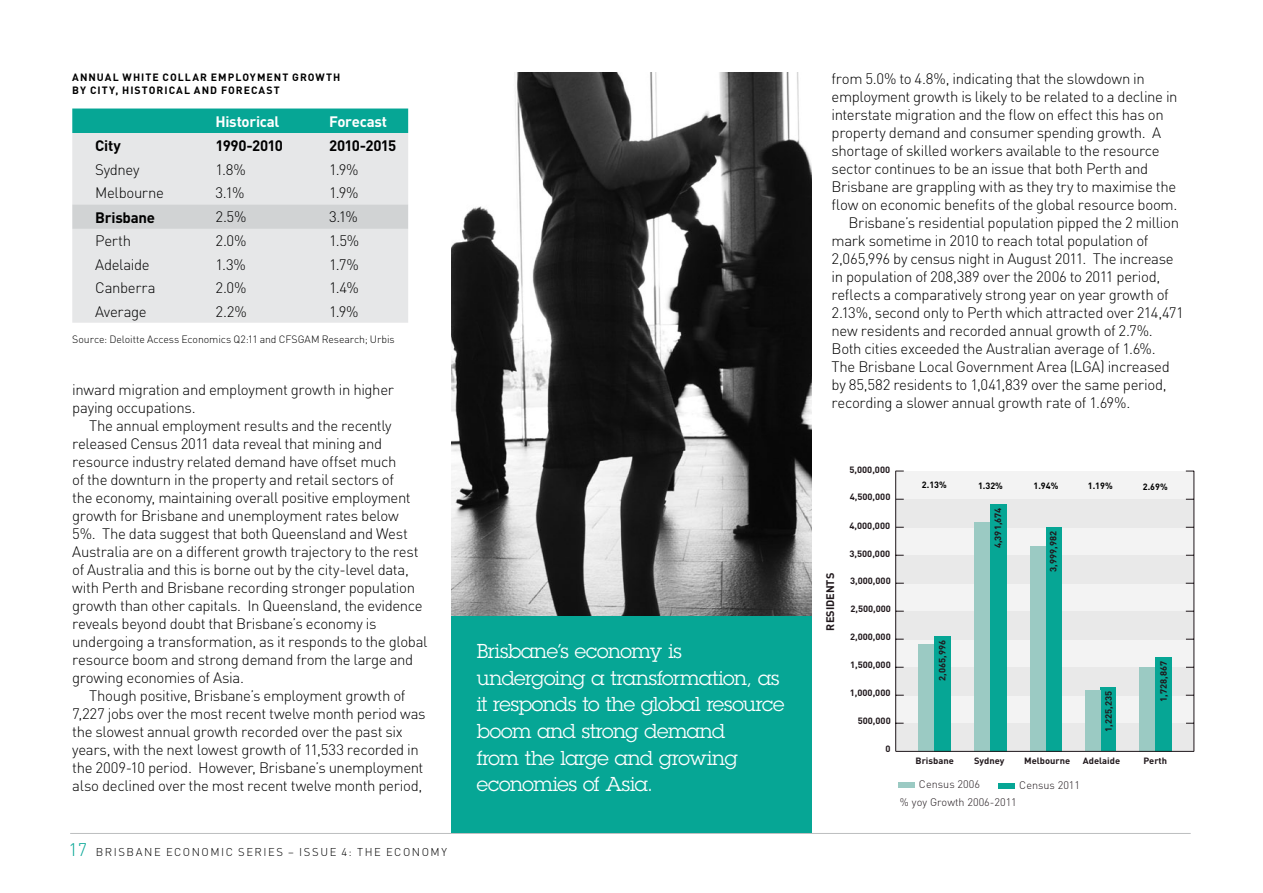
<style>
.page{position:relative;width:1263px;height:893px;background:#fff}
.page>*{position:absolute;margin:0;border:0;box-sizing:border-box;transform-origin:0 0}
.t1{font:19.65px/26.7px "Lubalin Graph";letter-spacing:-.02em;color:#fff}
.t2{font:300 15px/18px "DIN";letter-spacing:-.025em;color:#000}
.t3{font:700 15px "DIN";letter-spacing:-.02em;color:#000}
.t4{font:700 15px "DIN";letter-spacing:-.02em;color:#fff}
.t5{font:700 15px "DIN";letter-spacing:-.04em;color:#000}
.t6{font:300 11.25px "DIN";letter-spacing:.135em;color:#000}
.t7{font:300 10.95px "DIN";color:#20181c}
.t8{font:700 10.95px "DIN";color:#20181c}
.t9{font:700 10.5px/13px "DIN";letter-spacing:.095em;color:#000}
.t10{font:300 10.5px "DIN";letter-spacing:-.01em;color:#000}
.t11{font:700 9px "DIN";color:#20181c}
.t12{font:700 9px "DIN";color:#000}
.s1{font-size:18px;color:#06a695}
</style>
<div class="page">
<hr style="left:70px;top:833px;width:1121px;height:1px;background:#bcbec0">
<img style="left:451px;top:72px;width:361px;height:565px">
<div style="left:896px;top:471px;width:298px;height:280px;background:#f3f3f3"></div>
<div style="left:896px;top:723px;width:297px;height:28px;background:#e9e9e9"></div>
<div style="left:896px;top:667px;width:297px;height:28px;background:#e9e9e9"></div>
<div style="left:896px;top:611px;width:297px;height:28px;background:#e9e9e9"></div>
<div style="left:896px;top:555px;width:297px;height:28px;background:#e9e9e9"></div>
<div style="left:896px;top:499px;width:297px;height:28px;background:#e9e9e9"></div>
<hr style="left:895px;top:471px;width:1px;height:280px;background:#20181c">
<div style="left:918px;top:644px;width:16px;height:107px;background:#9bcac3"></div>
<div style="left:934px;top:636px;width:16px;height:115px;background:#06a695"></div>
<div style="left:990px;top:504px;width:16px;height:247px;background:#06a695"></div>
<div style="left:1030px;top:546px;width:16px;height:205px;background:#9bcac3"></div>
<div style="left:974px;top:522px;width:16px;height:229px;background:#9bcac3"></div>
<div style="left:1046px;top:527px;width:15px;height:224px;background:#06a695"></div>
<div style="left:1100px;top:688px;width:16px;height:63px;background:#06a695"></div>
<div style="left:1085px;top:690px;width:15px;height:61px;background:#9bcac3"></div>
<div style="left:1140px;top:667px;width:15px;height:84px;background:#9bcac3"></div>
<div style="left:1155px;top:657px;width:17px;height:94px;background:#06a695"></div>
<div style="left:899px;top:782px;width:16px;height:6px;background:#9bcac3"></div>
<div style="left:999px;top:783px;width:16px;height:5px;background:#06a695"></div>
<hr style="left:1194px;top:471px;width:1px;height:280px;background:#20181c">
<hr style="left:896px;top:751px;width:298px;height:1px;background:#20181c">
<div style="left:72px;top:109px;width:336px;height:24px;background:#06a695"></div>
<div style="left:72px;top:133px;width:336px;height:190px;background:#e6e7e8"></div>
<div style="left:72px;top:204px;width:336px;height:25px;background:#d1d3d4"></div>
<div style="left:451px;top:616px;width:360px;height:217px;background:#06a695"></div>
<p class="t9" style="left:72px;top:70px;width:270px">Annual White Collar Employment Growth<br>BY CI TY, HIS</p>
<p class="t9" style="left:142px;top:83px;width:14px">TORI</p>
<p class="t9" style="left:169px;top:83px;width:34px">CAL AND</p>
<p class="t9" style="left:221px;top:83px;width:8px">FORE</p>
<p class="t9" style="left:251px;top:83px;width:30px">CAST</p>
<p class="t4" style="left:216px;top:112px;width:65px">H istorical</p>
<p class="t4" style="left:329px;top:112px;width:59px">Forecast</p>
<p class="t3" style="left:95px;top:136px;width:27px">City</p>
<p class="t3" style="left:216px;top:136px;width:69px">1990-2010</p>
<p class="t5" style="left:329px;top:136px;width:69px">2010-2015</p>
<p class="t2" style="left:95px;top:160px;width:46px">Sydney</p>
<p class="t2" style="left:216px;top:160px;width:32px">1.8%</p>
<p class="t2" style="left:329px;top:160px;width:31px">1.9%</p>
<p class="t2" style="left:95px;top:184px;width:70px">Melbourne</p>
<p class="t2" style="left:216px;top:184px;width:30px">3.1%</p>
<p class="t2" style="left:329px;top:184px;width:31px">1.9%</p>
<p class="t3" style="left:95px;top:208px;width:61px">Brisbane</p>
<p class="t2" style="left:216px;top:207px;width:32px">2.5%</p>
<p class="t2" style="left:329px;top:207px;width:30px">3.1%</p>
<p class="t2" style="left:95px;top:232px;width:37px">Perth</p>
<p class="t2" style="left:216px;top:232px;width:33px">2.0%</p>
<p class="t2" style="left:329px;top:232px;width:32px">1.5%</p>
<p class="t2" style="left:95px;top:255px;width:56px">Adelaide</p>
<p class="t2" style="left:216px;top:255px;width:32px">1.3%</p>
<p class="t2" style="left:329px;top:255px;width:31px">1.7%</p>
<p class="t2" style="left:95px;top:279px;width:62px">Canberra</p>
<p class="t2" style="left:216px;top:279px;width:33px">2.0%</p>
<p class="t2" style="left:329px;top:279px;width:31px">1.4%</p>
<p class="t2" style="left:95px;top:302px;width:53px">Average</p>
<p class="t2" style="left:216px;top:302px;width:33px">2.2%</p>
<p class="t2" style="left:329px;top:302px;width:31px">1.9%</p>
<p class="t10" style="left:72px;top:333px;width:324px">Source: Deloitte Access Economics Q2:11 and CFSGAM Research; Urbis</p>
<p class="t2" style="left:72px;top:380px;width:323px">inward migration and employment growth in higher paying occupations.</p>
<p class="t2" style="left:72px;top:416px;width:357px;text-indent:17px">The annual employment results and the recently released Census 2011 data reveal that mining and resource industry related demand have offset much<br>of the downturn in the property and retail sectors of<br>the economy, maintaining overall positive employment growth for Brisbane and unemployment rates below<br>5%. The data suggest that both Queensland and West Australia are on a different growth trajectory to the rest of Australia and this is borne out by the city-level data, with Perth and Brisbane recording stronger population growth than other capitals. In Queensland, the evidence reveals beyond doubt that Brisbane’s economy is undergoing a transformation, as it responds to the global resource boom and strong demand from the large and growing economies of Asia.</p>
<p class="t2" style="left:72px;top:686px;width:355px;text-indent:17px">Though positive, Brisbane’s employment growth of 7,227 jobs over the most recent twelve month period was the slowest annual growth recorded over the past six years, with the next lowest growth of 11,533 recorded in the 2009-10 period. However, Brisbane’s unemployment also declined over the most recent twelve month period,</p>
<p class="t6" style="left:68px;top:845px;width:380px"><span class="s1">17</span> BRISBANE ECONOMIC SERIES – ISSUE 4: THE ECONOMY</p>
<h1 class="t1" style="left:477px;top:637px;width:309px">Brisbane’s economy is undergoing a transformation, as it responds to the global resource boom and strong demand<br>from the large and growing economies of Asia.</h1>
<p class="t2" style="left:831px;top:69px;width:315px">from 5.0% to 4.8%, indicating that the slowdown in</p>
<p class="t2" style="left:831px;top:87px;width:348px">employment growth is likely to be related to a decline in</p>
<p class="t2" style="left:831px;top:105px;width:334px">interstate migration and the flow on effect this has on</p>
<p class="t2" style="left:831px;top:123px;width:331px">property demand and consumer spending growth. A</p>
<p class="t2" style="left:831px;top:141px;width:330px">shortage of skilled workers available to the resource</p>
<p class="t2" style="left:831px;top:159px;width:318px">sector continues to be an issue that both Perth and</p>
<p class="t2" style="left:831px;top:177px;width:346px">Brisbane are grappling with as they try to maximise the</p>
<p class="t2" style="left:831px;top:195px;width:347px">flow on economic benefits of the global resource boom.</p>
<p class="t2" style="left:848px;top:213px;width:332px">Brisbane’s residential population pipped the 2 million</p>
<p class="t2" style="left:831px;top:231px;width:318px">mark sometime in 2010 to reach total population of</p>
<p class="t2" style="left:831px;top:249px;width:344px">2,065,996 by census night in August 2011. The increase</p>
<p class="t2" style="left:831px;top:267px;width:330px">in population of 208,389 over the 2006 to 2011 period,</p>
<p class="t2" style="left:831px;top:285px;width:339px">reflects a comparatively strong year on year growth of</p>
<p class="t2" style="left:831px;top:303px;width:354px">2.13%, second only to Perth which attracted over 214,471</p>
<p class="t2" style="left:831px;top:321px;width:323px">new residents and recorded annual growth of 2.7%.</p>
<p class="t2" style="left:831px;top:339px;width:326px">Both cities exceeded the Australian average of 1.6%.</p>
<p class="t2" style="left:831px;top:357px;width:340px">The Brisbane Local Government Area (LGA) increased</p>
<p class="t2" style="left:831px;top:375px;width:337px">by 85,582 residents to 1,041,839 over the same period,</p>
<p class="t2" style="left:831px;top:393px;width:300px">recording a slower annual growth rate of 1.69%.</p>
<p class="t8" style="left:823px;top:631px;width:59px;rotate:-90deg">RESIDENTS</p>
<p class="t11" style="left:849px;top:463px;width:42px">5,000,000</p>
<p class="t11" style="left:850px;top:491px;width:42px">4,500,000</p>
<p class="t11" style="left:849px;top:520px;width:42px">4,000,000</p>
<p class="t11" style="left:849px;top:547px;width:42px">3,500,000</p>
<p class="t11" style="left:850px;top:575px;width:42px">3,000,000</p>
<p class="t11" style="left:850px;top:603px;width:42px">2,500,000</p>
<p class="t11" style="left:850px;top:631px;width:42px">2,000,000</p>
<p class="t11" style="left:850px;top:659px;width:42px">1,500,000</p>
<p class="t11" style="left:850px;top:687px;width:42px">1,000,000</p>
<p class="t11" style="left:858px;top:715px;width:35px">500,000</p>
<p class="t11" style="left:885px;top:743px;width:7px">0</p>
<p class="t12" style="left:922px;top:479px;width:26px">2.13%</p>
<p class="t12" style="left:978px;top:480px;width:26px">1.32%</p>
<p class="t12" style="left:1033px;top:480px;width:26px">1.94%</p>
<p class="t12" style="left:1088px;top:480px;width:26px">1.19%</p>
<p class="t12" style="left:1143px;top:480px;width:26px">2.69%</p>
<p class="t11" style="left:936px;top:681px;width:42px;rotate:-90deg">2,065,996</p>
<p class="t11" style="left:992px;top:548px;width:42px;rotate:-90deg">4,391,674</p>
<p class="t11" style="left:1047px;top:572px;width:42px;rotate:-90deg">3,999,982</p>
<p class="t11" style="left:1102px;top:732px;width:42px;rotate:-90deg">1,225,235</p>
<p class="t11" style="left:1158px;top:702px;width:42px;rotate:-90deg">1,728,867</p>
<p class="t11" style="left:915px;top:755px;width:40px">Brisbane</p>
<p class="t11" style="left:974px;top:755px;width:32px">Sydney</p>
<p class="t11" style="left:1024px;top:755px;width:48px">Melbourne</p>
<p class="t11" style="left:1083px;top:755px;width:39px">Adelaide</p>
<p class="t11" style="left:1143px;top:755px;width:25px">Perth</p>
<p class="t7" style="left:900px;top:795px;width:118px">% yoy Growth 2006-2011</p>
<p class="t7" style="left:919px;top:778px;width:62px">Census 2006</p>
<p class="t7" style="left:1019px;top:778px;width:62px">Census 2011</p>
</div>
